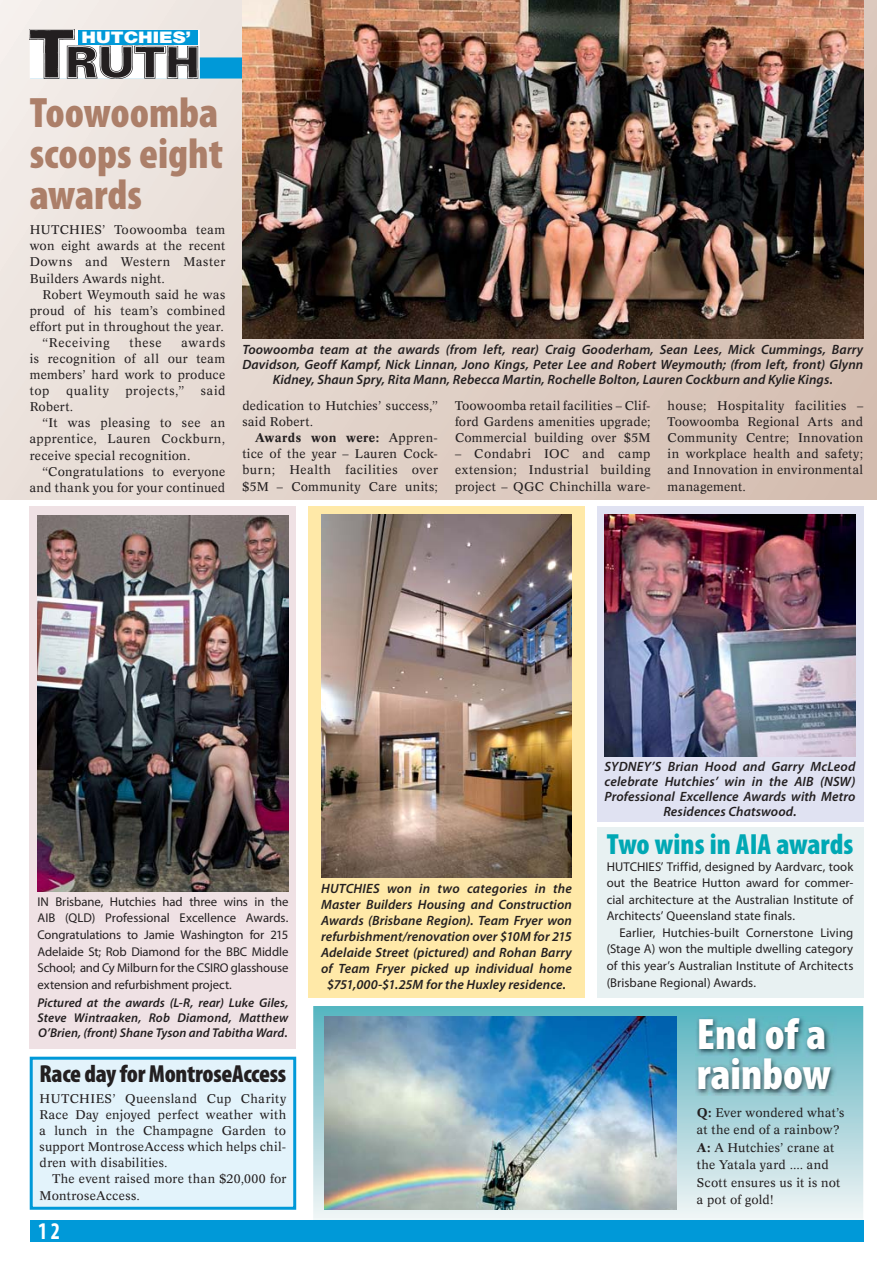
<style>
.page{position:relative;width:893px;height:1263px;background:#fff}
.page>*{position:absolute;margin:0;border:0;box-sizing:border-box;transform-origin:0 0}
.t1{font:900 condensed 44.25px/39.8px "Myriad Pro";color:#fff}
.t2{font:900 condensed 42.75px/41.2px "Myriad Pro";color:#ac7f69;text-align:justify}
.t3{font:900 condensed 29.25px "Myriad Pro";color:#00a8b4}
.t4{font:900 condensed 24.75px "Myriad Pro";letter-spacing:-.015em;color:#231f20}
.t5{font:700 condensed 24px "Myriad Pro";color:#fff;scale:.9 1}
.t6{font:900 15.9px "Helvetica Neue";color:#fff;scale:1.2 1}
.t7{font:italic 600 13.5px/16px "Myriad Pro";letter-spacing:.01em;color:#231f20;text-align:center}
.t8{font:12.75px/16.5px "Myriad Pro";color:#231f20;text-align:justify}
.t9{font:italic 600 12.75px/15px "Myriad Pro";letter-spacing:.005em;color:#231f20;text-align:justify}
.t10{font:12.3px/16px "Concorde";letter-spacing:.025em;color:#231f20;text-align:justify}
.t11{font:12.3px "Concorde";letter-spacing:.06em;color:#231f20}
.t12{font:12.3px "Concorde";letter-spacing:.05em;color:#231f20}
.s1{font-weight:700}
</style>
<div class="page">
<div style="left:30px;top:1057px;width:266px;height:153px;background:#e3f3fb"></div>
<svg style="left:313px;top:1006px;width:550px;height:214px;background:#afd8de"></svg>
<div style="left:0;top:0;width:876px;height:500px;background:linear-gradient(to right,#eee7e2,#d3bbae)"></div>
<div style="left:30px;top:1220px;width:833px;height:22px;background:#0099d8"></div>
<div style="left:30px;top:57px;width:833px;height:22px;background:#0099d8"></div>
<img style="left:30px;top:30px;width:168px;height:49px">
<div style="left:79px;top:30px;width:119px;height:14px;background:#0099d8"></div>
<div style="left:597px;top:828px;width:266px;height:170px;background:#e8f1f2"></div>
<img style="left:242px;top:0;width:621px;height:339px">
<div style="left:597px;top:507px;width:266px;height:315px;background:#e0e2f2"></div>
<img style="left:604px;top:515px;width:251px;height:242px">
<div style="left:308px;top:507px;width:277px;height:491px;background:#ffe9a8"></div>
<img style="left:321px;top:514px;width:251px;height:364px">
<div style="left:30px;top:507px;width:266px;height:542px;background:#efe1e4"></div>
<img style="left:38px;top:516px;width:250px;height:376px">
<img style="left:325px;top:1017px;width:352px;height:193px">
<img style="left:696px;top:1016px;width:141px;height:79px">
<p class="t6" style="left:82px;top:31px;width:93px">HUTCHIES’</p>
<h2 class="t2" style="left:30px;top:96px;width:195px">Toowoomba scoops eight awards</h2>
<p class="t10" style="left:30px;top:223px;width:197px">HUTCHIES’ Toowoomba team won eight awards at the recent Downs and Western Master Builders Awards night.</p>
<p class="t10" style="left:42px;top:287px;width:184px">Robert Weymouth said he was</p>
<p class="t10" style="left:30px;top:303px;width:197px">proud of his team’s combined</p>
<p class="t10" style="left:30px;top:320px;width:196px">effort put in throughout the year.</p>
<p class="t11" style="left:42px;top:337px;width:69px">“Receiving</p>
<p class="t10" style="left:129px;top:336px;width:34px">these</p>
<p class="t10" style="left:30px;top:336px;width:197px;text-indent:152px">awards is recognition of all our team members’ hard work to produce top</p>
<p class="t11" style="left:66px;top:386px;width:44px">quality</p>
<p class="t12" style="left:125px;top:386px;width:60px">projects,”</p>
<p class="t10" style="left:201px;top:384px;width:26px">said</p>
<p class="t10" style="left:30px;top:400px;width:45px">Robert.</p>
<p class="t10" style="left:42px;top:416px;width:184px">“It was pleasing to see an</p>
<p class="t10" style="left:30px;top:432px;width:197px">apprentice, Lauren Cockburn,</p>
<p class="t10" style="left:30px;top:448px;width:162px">receive special recognition.</p>
<p class="t10" style="left:42px;top:464px;width:184px">“Congratulations to everyone</p>
<p class="t10" style="left:30px;top:480px;width:197px">and thank you for your continued</p>
<p class="t7" style="left:242px;top:343px;width:622px;line-height:15px">Toowoomba team at the awards (from left, rear) Craig Gooderham, Sean Lees, Mick Cummings, Barry<br>Davidson, Geoff Kampf, Nick Linnan, Jono Kings, Peter Lee and Robert Weymouth; (from left, front) Glynn<br>Kidney, Shaun Spry, Rita Mann, Rebecca Martin, Rochelle Bolton, Lauren Cockburn and Kylie Kings.</p>
<p class="t10" style="left:242px;top:399px;width:197px">dedication to Hutchies’ success,” said Robert.</p>
<p class="t10" style="left:242px;top:431px;width:197px;text-indent:13px"><span class="s1">Awards won were:</span> Appren&shy;tice of the year – Lauren Cock&shy;burn; Health facilities over $5M – Community Care units;</p>
<p class="t10" style="left:455px;top:399px;width:197px">Toowoomba retail facilities – Clif&shy;ford Gardens amenities upgrade; Commercial building over $5M</p>
<p class="t10" style="left:455px;top:447px;width:197px">– Condabri IOC and camp extension; Industrial building project – QGC Chinchilla ware-</p>
<p class="t10" style="left:668px;top:399px;width:197px">house; Hospitality facilities – Toowoomba Regional Arts and Community Centre; Innovation in workplace health and safety; and Innovation in environmental management.</p>
<p class="t7" style="left:604px;top:760px;width:252px;line-height:15px">SYDNEY’S Brian Hood and Garry McLeod celebrate Hutchies’ win in the AIB (NSW)<br>Professional Excellence Awards with Metro Residences Chatswood.</p>
<p class="t8" style="left:38px;top:895px;width:252px">IN Brisbane, Hutchies had three wins in the AIB (QLD) Professional Excellence Awards.<br>Congratulations to Jamie Washington for 215<br>Adelaide St; Rob Diamond for the BBC Middle School; and Cy Milburn for the CSIRO glasshouse extension and refurbishment project.</p>
<p class="t9" style="left:38px;top:997px;width:252px">Pictured at the awards (L-R, rear) Luke Giles, Steve Wintraaken, Rob Diamond, Matthew O’Brien, (front) Shane Tyson and Tabitha Ward.</p>
<h3 class="t4" style="left:40px;top:1064px;width:248px">Race day for MontroseAccess</h3>
<p class="t10" style="left:40px;top:1092px;width:248px">HUTCHIES’ Queensland Cup Charity Race Day enjoyed perfect weather with a lunch in the Champagne Garden to support MontroseAccess which helps chil&shy;dren with disabilities.</p>
<p class="t10" style="left:40px;top:1172px;width:248px;text-indent:13px">The event raised more than $20,000 for<br>MontroseAccess.</p>
<h3 class="t5" style="left:38px;top:1222px;width:26px">12</h3>
<p class="t7" style="left:321px;top:882px;width:252px">HUTCHIES won in two categories in the Master Builders Housing and Construction Awards (Brisbane Region). Team Fryer won refurbishment/renovation over $10M for 215<br>Adelaide Street (pictured) and Rohan Barry of Team Fryer picked up individual home $751,000-$1.25M for the Huxley residence.</p>
<h3 class="t3" style="left:607px;top:833px;width:248px">Two wins in AIA awards</h3>
<p class="t8" style="left:607px;top:859px;width:248px">HUTCHIES’ Triffid, designed by Aardvarc, took out the Beatrice Hutton award for commer&shy;cial architecture at the Australian Institute of Architects’ Queensland state finals.</p>
<p class="t8" style="left:607px;top:926px;width:248px;text-indent:13px">Earlier, Hutchies-built Cornerstone Living (Stage A) won the multiple dwelling category of this year’s Australian Institute of Architects (Brisbane Regional) Awards.</p>
<h1 class="t1" style="left:697px;top:1019px;width:136px">End of a rainbow</h1>
<p class="t10" style="left:697px;top:1105px;width:149px;line-height:17.5px;text-align:left"><span class="s1">Q:</span> Ever wondered what’s at the end of a rainbow?<br><span class="s1">A:</span> A Hutchies’ crane at the Yatala yard .... and<br>Scott ensures us it is not a pot of gold!</p>
</div>
